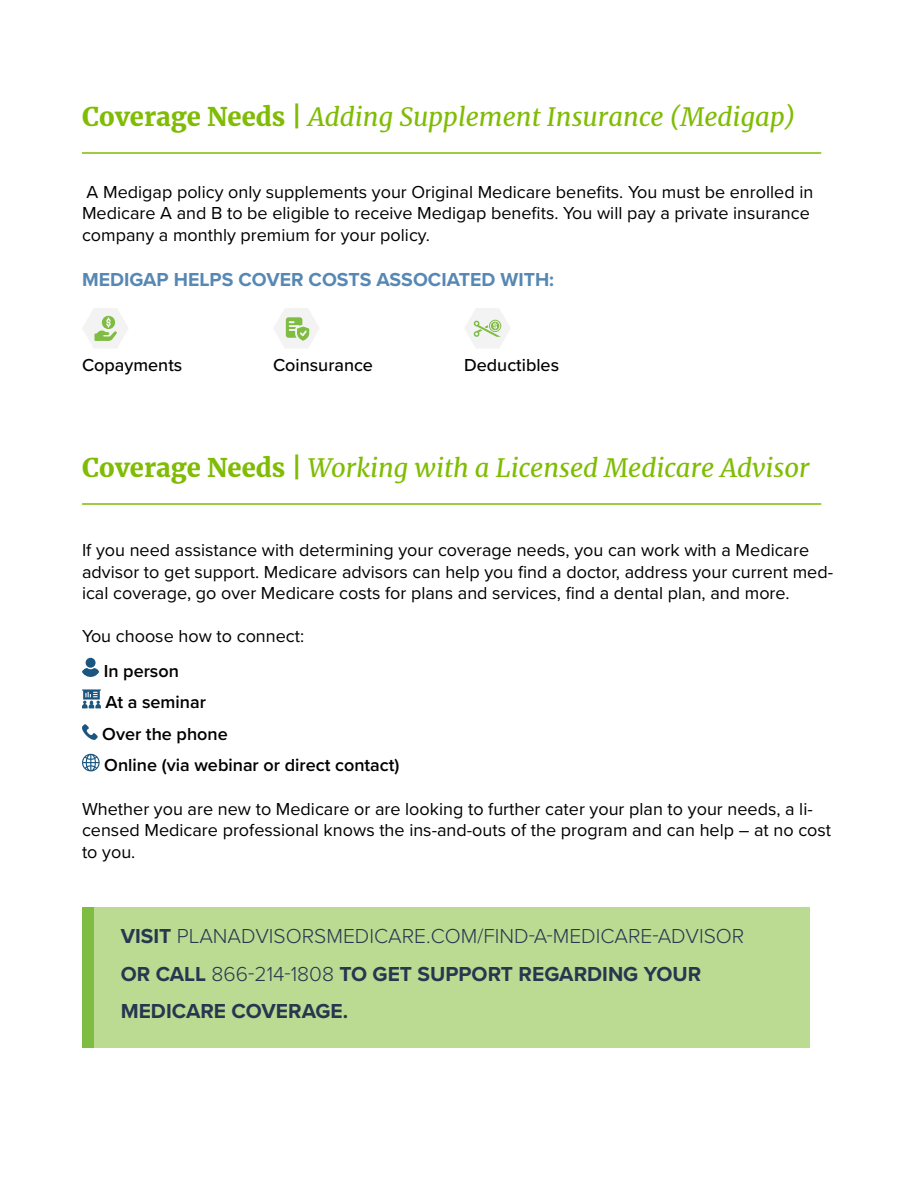
<style>
.page{position:relative;width:918px;height:1188px;background:#fff}
.page>*{position:absolute;margin:0;border:0;box-sizing:border-box;transform-origin:0 0}
.t1{font:italic 25.5px "Merriweather";color:#7fbc03}
.t2{font:300 21px/37.5px "Proxima Nova";color:#263750}
.t3{font:700 19.5px "Proxima Nova";color:#5788b4}
.t4{font:18px/21.6px "Proxima Nova";color:#000}
.t5{font:600 18px/31.5px "Proxima Nova";color:#000}
.t6{font:500 18px "Proxima Nova";color:#000}
.s1{font-weight:900;font-style:normal}
.s2{font-weight:700}
</style>
<div class="page">
<svg style="left:82px;top:668px;width:17px;height:9px"></svg>
<div style="left:86px;top:658px;width:10px;height:10px;background:#1a5680;border-radius:50%"></div>
<svg style="left:82px;top:689px;width:19px;height:19px"></svg>
<svg style="left:82px;top:724px;width:16px;height:16px"></svg>
<svg style="left:82px;top:754px;width:18px;height:18px"></svg>
<hr style="left:82px;top:152px;width:739px;height:2px;background:#7fbc03">
<hr style="left:82px;top:503px;width:739px;height:2px;background:#7fbc03">
<svg style="left:83px;top:308px;width:45px;height:40px"></svg>
<svg style="left:274px;top:308px;width:45px;height:40px"></svg>
<svg style="left:465px;top:308px;width:45px;height:40px"></svg>
<div style="left:82px;top:907px;width:13px;height:141px;background:#7ebc42"></div>
<div style="left:95px;top:907px;width:715px;height:141px;background:#bbdb92"></div>
<h1 class="t1" style="left:82px;top:99px;width:715px"><span class="s1">Coverage Needs |</span> Adding Supplement Insurance (Medigap)</h1>
<p class="t4" style="left:82px;top:180px;width:733px">A Medigap policy only supplements your Original Medicare benefits. You must be enrolled in<br>Medicare A and B to be eligible to receive Medigap benefits. You will pay a private insurance company a monthly premium for your policy.</p>
<p class="t3" style="left:82px;top:265px;width:474px">MEDIGAP HELPS COVER COSTS ASSOCIATED WITH:</p>
<p class="t6" style="left:82px;top:352px;width:102px">Copayments</p>
<p class="t6" style="left:273px;top:352px;width:101px">Coinsurance</p>
<p class="t6" style="left:464px;top:352px;width:96px">Deductibles</p>
<h1 class="t1" style="left:82px;top:450px;width:729px"><span class="s1">Coverage Needs |</span> Working with a Licensed Medicare Advisor</h1>
<p class="t4" style="left:82px;top:538px;width:753px">If you need assistance with determining your coverage needs, you can work with a Medicare advisor to get support. Medicare advisors can help you find a doctor, address your current med&shy;ical coverage, go over Medicare costs for plans and services, find a dental plan, and more.</p>
<p class="t4" style="left:82px;top:625px;width:224px">You choose how to connect:</p>
<p class="t5" style="left:102px;top:655px;width:299px">In person<br>At a seminar<br>Over the phone<br>Online (via webinar or direct contact)</p>
<p class="t4" style="left:82px;top:797px;width:751px">Whether you are new to Medicare or are looking to further cater your plan to your needs, a li&shy;censed Medicare professional knows the ins-and-outs of the program and can help – at no cost to you.</p>
<p class="t2" style="left:121px;top:916px;width:625px"><span class="s2">VISIT</span> PLANADVISORSMEDICARE.COM/FIND-A-MEDICARE-ADVISOR<br><span class="s2">OR CALL</span> 866-214-1808 <span class="s2">TO GET SUPPORT REGARDING YOUR<br>MEDICARE COVERAGE.</span></p>
</div>
